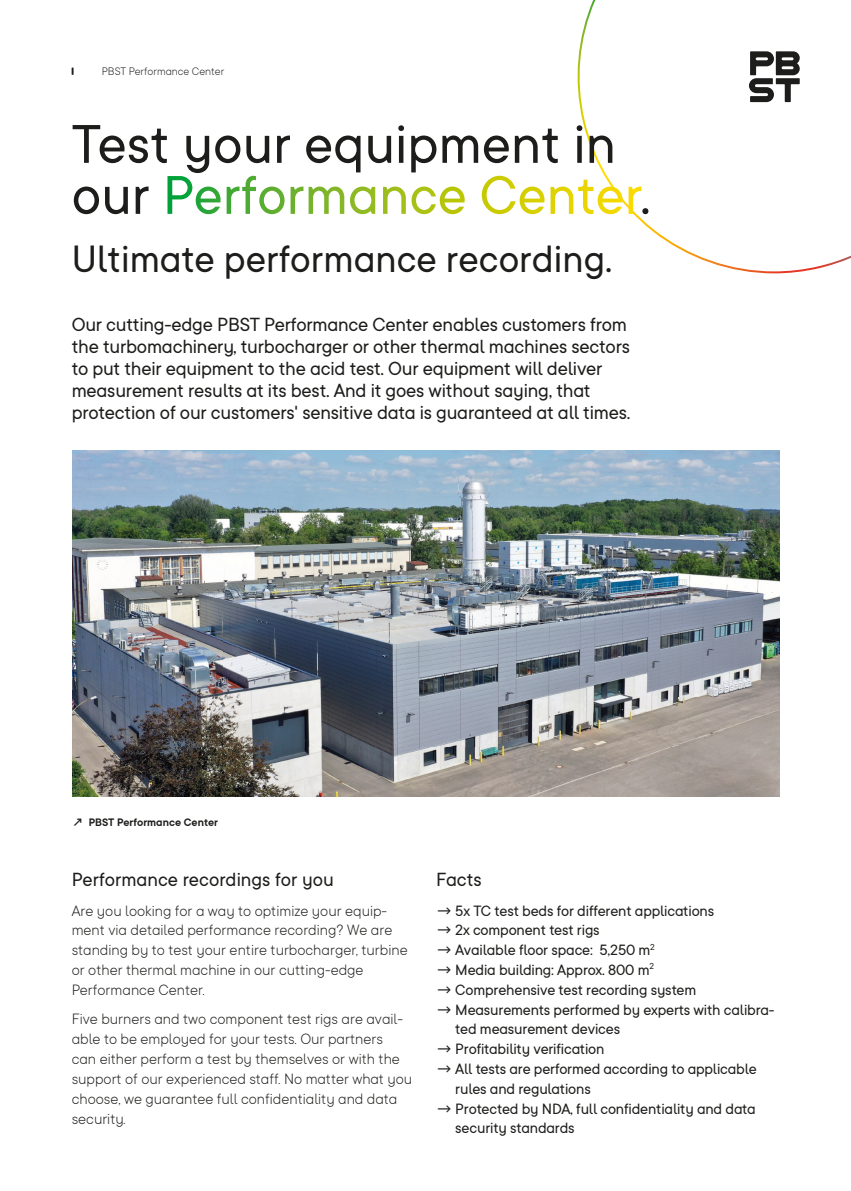
<style>
.page{position:relative;width:851px;height:1191px;background:#fff}
.page>*{position:absolute;margin:0;border:0;box-sizing:border-box;transform-origin:0 0}
.t1{font:60px/51px "PBST Commons";color:#1d1d1b}
.t2{font:42px "PBST Commons";color:#1d1d1b}
.t3{font:21px/22px "PBST Commons";letter-spacing:-.01em;color:#1d1d1b}
.t4{font:300 16.5px/19.8px "PBST Commons";color:#1d1d1b}
.t5{font:16.5px/19.8px "PBST Commons";letter-spacing:-.01em;color:#1d1d1b}
.t6{font:600 12px "PBST Commons";color:#1d1d1b}
.t7{font:300 12px "PBST Commons";color:#1d1d1b}
.s1{color:#fff}
</style>
<div class="page">
<img style="left:577px;top:0;width:273px;height:273px">
<svg style="left:748px;top:51px;width:51px;height:51px"></svg>
<img style="left:72px;top:450px;width:707px;height:346px">
<p class="t7" style="left:102px;top:64px;width:124px">PBST Performance Center</p>
<h1 class="t1" style="left:72px;top:117px;width:580px">Test your equipment in our <span class="s1">Performance Center</span>.</h1>
<h2 class="t2" style="left:72px;top:232px;width:542px">Ultimate performance recording.</h2>
<p class="t3" style="left:72px;top:313px;width:560px">Our cutting-edge PBST Performance Center enables customers from the turbomachinery, turbocharger or other thermal machines sectors to put their equipment to the acid test. Our equipment will deliver measurement results at its best. And it goes without saying, that protection of our customers' sensitive data is guaranteed at all times.</p>
<p class="t6" style="left:72px;top:815px;width:148px">↗ PBST Performance Center</p>
<p class="t3" style="left:72px;top:867px;width:263px">Performance recordings for you</p>
<p class="t4" style="left:72px;top:900px;width:337px">Are you looking for a way to optimize your equip&shy;ment via detailed performance recording? We are standing by to test your entire turbocharger, turbine or other thermal machine in our cutting-edge Performance Center.</p>
<p class="t4" style="left:72px;top:1008px;width:342px">Five burners and two component test rigs are avail&shy;able to be employed for your tests. Our partners<br>can either perform a test by themselves or with the support of our experienced staff. No matter what you choose, we guarantee full confidentiality and data security.</p>
<p class="t3" style="left:436px;top:867px;width:47px">Facts</p>
<p class="t5" style="left:436px;top:900px;width:279px">→ 5x TC test beds for different applications</p>
<p class="t5" style="left:436px;top:919px;width:165px">→ 2x component test rigs</p>
<p class="t5" style="left:436px;top:939px;width:220px">→ Available floor space: 5,250 m<sup>2</sup></p>
<p class="t5" style="left:436px;top:959px;width:219px">→ Media building: Approx. 800 m<sup>2</sup></p>
<p class="t5" style="left:436px;top:979px;width:262px">→ Comprehensive test recording system</p>
<p class="t5" style="left:455px;top:999px;width:321px;text-indent:-19px">→ Measurements performed by experts with calibra&shy;ted measurement devices</p>
<p class="t5" style="left:436px;top:1038px;width:170px">→ Profitability verification</p>
<p class="t5" style="left:455px;top:1058px;width:303px;text-indent:-19px">→ All tests are performed according to applicable rules and regulations</p>
<p class="t5" style="left:455px;top:1098px;width:302px;text-indent:-19px">→ Protected by NDA, full confidentiality and data security standards</p>
</div>
